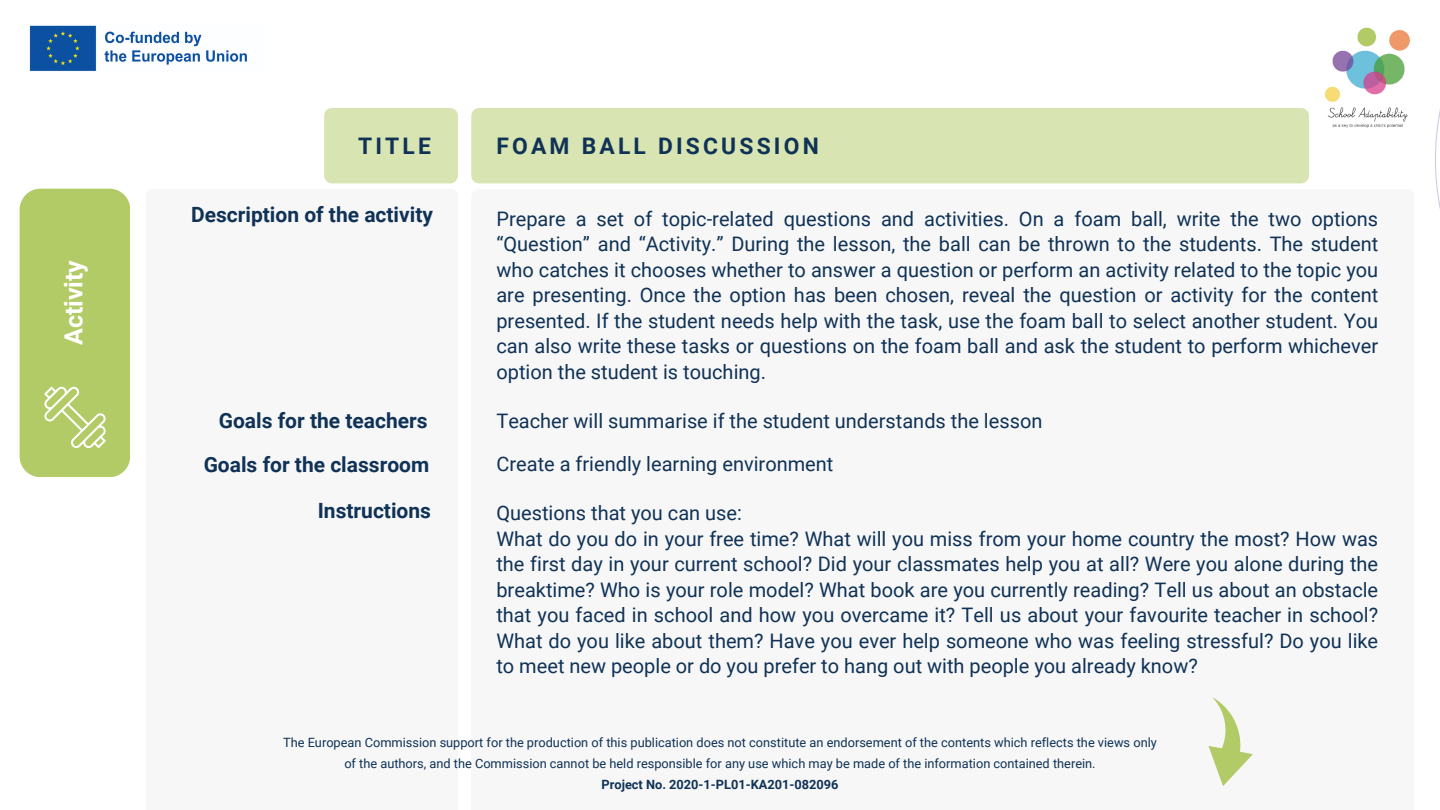
<style>
.page{position:relative;width:1440px;height:810px;background:#fff}
.page>*{position:absolute;margin:0;border:0;box-sizing:border-box;transform-origin:0 0}
.t1{font:700 25px "Roboto";color:#fff}
.t2{font:700 22.8px "Roboto";letter-spacing:.14em;color:#0f3256}
.t3{font:700 21px "Roboto";color:#0f3256}
.t4{font:20px/25.5px "Roboto";color:#0f3256;text-align:justify}
.t5{font:12.8px/21px "Roboto";color:#0f3256;text-align:center}
.t6{font:700 12.8px "Roboto";color:#0f3256}
</style>
<div class="page">
<svg style="left:1435px;top:110px;width:5px;height:99px"></svg>
<div style="left:324px;top:108px;width:134px;height:75px;background:#d8e5b2;border-radius:8px"></div>
<div style="left:471px;top:108px;width:838px;height:75px;background:#d8e5b2;border-radius:8px"></div>
<div style="left:20px;top:189px;width:110px;height:288px;background:#b2cb66;border-radius:21px"></div>
<img style="left:29px;top:25px;width:218px;height:46px">
<img style="left:1324px;top:27px;width:86px;height:101px">
<svg style="left:44px;top:387px;width:62px;height:61px"></svg>
<svg style="left:1208px;top:697px;width:45px;height:89px"></svg>
<p class="t1" style="left:59px;top:345px;width:87px;rotate:-90deg">Activity</p>
<p class="t2" style="left:358px;top:132px;width:74px">TITLE</p>
<p class="t2" style="left:496px;top:132px;width:324px">FOAM BALL DISCUSSION</p>
<p class="t3" style="left:191px;top:203px;width:243px">Description of the activity</p>
<p class="t4" style="left:496px;top:206px;width:883px">Prepare a set of topic-related questions and activities. On a foam ball, write the two options “Question” and “Activity.” During the lesson, the ball can be thrown to the students. The student who catches it chooses whether to answer a question or perform an activity related to the topic you are presenting. Once the option has been chosen, reveal the question or activity for the content presented. If the student needs help with the task, use the foam ball to select another student. You can also write these tasks or questions on the foam ball and ask the student to perform whichever option the student is touching.</p>
<p class="t3" style="left:219px;top:409px;width:210px">Goals for the teachers</p>
<p class="t4" style="left:496px;top:408px;width:548px">Teacher will summarise if the student understands the lesson</p>
<p class="t3" style="left:204px;top:452px;width:227px">Goals for the classroom</p>
<p class="t4" style="left:496px;top:452px;width:339px">Create a friendly learning environment</p>
<p class="t3" style="left:318px;top:498px;width:115px">Instructions</p>
<p class="t4" style="left:496px;top:526px;width:883px">What do you do in your free time? What will you miss from your home country the most? How was the first day in your current school? Did your classmates help you at all? Were you alone during the breaktime? Who is your role model? What book are you currently reading? Tell us about an obstacle that you faced in school and how you overcame it? Tell us about your favourite teacher in school?<br>What do you like about them? Have you ever help someone who was feeling stressful? Do you like to meet new people or do you prefer to hang out with people you already know?</p>
<p class="t4" style="left:496px;top:501px;width:247px">Questions that you can use:</p>
<p class="t5" style="left:283px;top:732px;width:875px">The European Commission support for the production of this publication does not constitute an endorsement of the contents which reflects the views only of the authors, and the Commission cannot be held responsible for any use which may be made of the information contained therein.</p>
<p class="t6" style="left:602px;top:777px;width:238px">Project No. 2020-1-PL01-KA201-082096</p>
</div>
